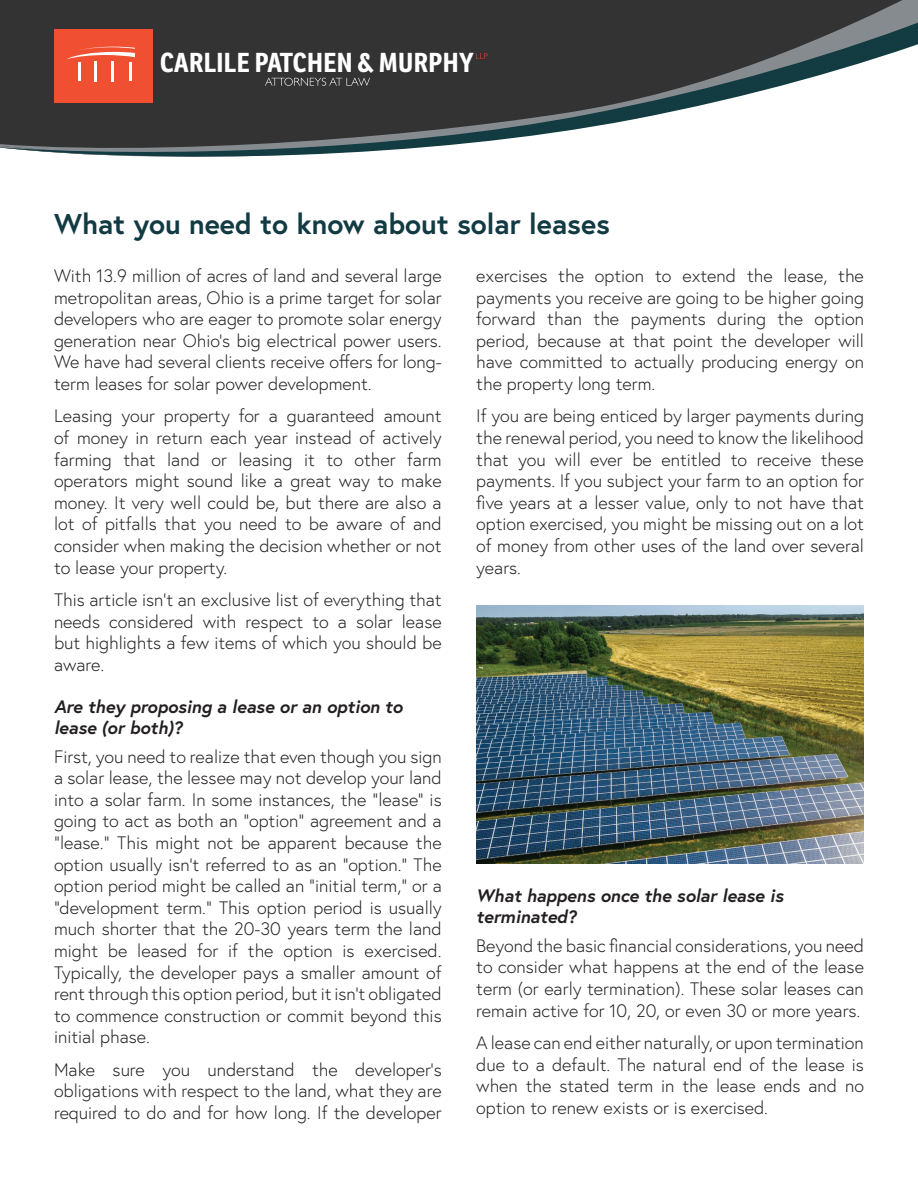
<style>
.page{position:relative;width:918px;height:1188px;background:#fff}
.page>*{position:absolute;margin:0;border:0;box-sizing:border-box;transform-origin:0 0}
.t1{font:700 28.5px "Europa";color:#123a42}
.t2{font:700 26.7px "Ronnia Cond";letter-spacing:.015em;color:#fff}
.t3{font:300 18px/21.6px "Europa";color:#231f20;text-align:justify}
.t4{font:italic 700 18px/21.6px "Europa";color:#231f20}
</style>
<div class="page">
<div style="left:0;top:0;width:918px;height:11px;background:#323332"></div>
<svg style="left:0;top:11px;width:918px;height:146px;fill:#323332"></svg>
<div style="left:54px;top:29px;width:98px;height:74px;background:#f05031"></div>
<hr style="left:78px;top:62px;width:3px;height:19px;background:#fff">
<hr style="left:129px;top:62px;width:3px;height:19px;background:#fff">
<hr style="left:94px;top:61px;width:3px;height:20px;background:#fff">
<hr style="left:111px;top:61px;width:3px;height:20px;background:#fff">
<svg style="left:67px;top:47px;width:68px;height:12px"></svg>
<svg style="left:476px;top:53px;width:12px;height:6px"></svg>
<svg style="left:265px;top:78px;width:105px;height:8px"></svg>
<img style="left:476px;top:605px;width:388px;height:258px">
<h2 class="t2" style="left:160px;top:45px;width:315px">CARLILE PATCHEN &amp; MURPHY</h2>
<h1 class="t1" style="left:54px;top:205px;width:558px">What you need to know about solar leases</h1>
<p class="t3" style="left:54px;top:265px;width:389px">With 13.9 million of acres of land and several large metropolitan areas, Ohio is a prime target for solar developers who are eager to promote solar energy generation near Ohio’s big electrical power users.<br>We have had several clients receive offers for long&shy;term leases for solar power development.</p>
<p class="t3" style="left:54px;top:405px;width:389px">Leasing your property for a guaranteed amount of money in return each year instead of actively farming that land or leasing it to other farm operators might sound like a great way to make money. It very well could be, but there are also a lot of pitfalls that you need to be aware of and consider when making the decision whether or not to lease your property.</p>
<p class="t3" style="left:54px;top:589px;width:389px">This article isn’t an exclusive list of everything that needs considered with respect to a solar lease but highlights a few items of which you should be aware.</p>
<p class="t4" style="left:54px;top:695px;width:350px">Are they proposing a lease or an option to lease (or both)?</p>
<p class="t3" style="left:54px;top:745px;width:389px">First, you need to realize that even though you sign a solar lease, the lessee may not develop your land into a solar farm. In some instances, the “lease” is going to act as both an “option” agreement and a “lease.” This might not be apparent because the option usually isn’t referred to as an “option.” The option period might be called an “initial term,” or a “development term.” This option period is usually much shorter that the 20-30 years term the land might be leased for if the option is exercised.<br>Typically, the developer pays a smaller amount of rent through this option period, but it isn’t obligated to commence construction or commit beyond this initial phase.</p>
<p class="t3" style="left:54px;top:1058px;width:389px">Make sure you understand the developer’s obligations with respect to the land, what they are required to do and for how long. If the developer</p>
<p class="t3" style="left:476px;top:265px;width:389px">exercises the option to extend the lease, the payments you receive are going to be higher going forward than the payments during the option period, because at that point the developer will have committed to actually producing energy on the property long term.</p>
<p class="t3" style="left:476px;top:405px;width:389px">If you are being enticed by larger payments during the renewal period, you need to know the likelihood that you will ever be entitled to receive these payments. If you subject your farm to an option for five years at a lesser value, only to not have that option exercised, you might be missing out on a lot of money from other uses of the land over several years.</p>
<p class="t4" style="left:476px;top:884px;width:309px">What happens once the solar lease is terminated?</p>
<p class="t3" style="left:476px;top:934px;width:389px">Beyond the basic financial considerations, you need to consider what happens at the end of the lease term (or early termination). These solar leases can remain active for 10, 20, or even 30 or more years.</p>
<p class="t3" style="left:476px;top:1032px;width:389px">A lease can end either naturally, or upon termination due to a default. The natural end of the lease is when the stated term in the lease ends and no option to renew exists or is exercised.</p>
</div>
